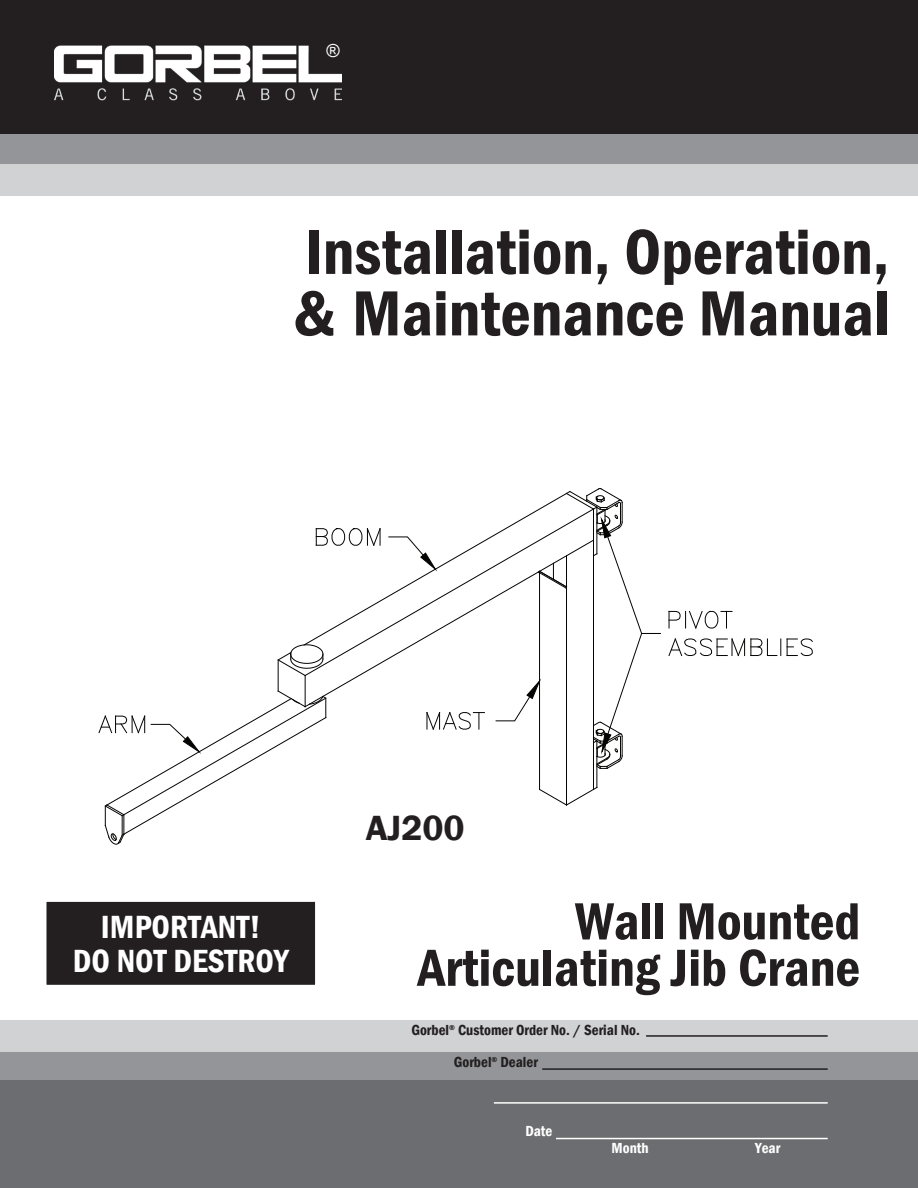
<style>
.page{position:relative;width:918px;height:1188px;background:#fff}
.page>*{position:absolute;margin:0;border:0;box-sizing:border-box;transform-origin:0 0}
.t1{font:600 condensed 66px/61.5px "Franklin Gothic";color:#231f20}
.t2{font:600 condensed 54px/46.5px "Franklin Gothic";color:#231f20;text-align:right}
.t3{font:600 36px "Franklin Gothic";color:#231f20}
.t4{font:600 condensed 33px/34.5px "Franklin Gothic";color:#fff;text-align:center}
.t5{font:18px "Arial";color:#fff}
.t6{font:600 condensed 15px "Franklin Gothic";color:#231f20}
.t7{font:600 condensed 15px "Franklin Gothic";color:#fff}
</style>
<div class="page">
<svg style="left:668px;top:611px;width:64px;height:18px"></svg>
<svg style="left:668px;top:638px;width:145px;height:18px"></svg>
<svg style="left:98px;top:488px;width:563px;height:357px"></svg>
<div style="left:46px;top:901px;width:270px;height:84px;background:#231f20"></div>
<div style="left:46px;top:901px;width:270px;height:85px;border:1px solid #fff"></div>
<div style="left:0;top:0;width:918px;height:136px;background:#231f20"></div>
<img style="left:54px;top:45px;width:287px;height:56px">
<div style="left:0;top:134px;width:918px;height:31px;background:#939598"></div>
<div style="left:0;top:164px;width:918px;height:32px;background:#d1d2d4"></div>
<div style="left:0;top:1051px;width:918px;height:31px;background:#939598"></div>
<div style="left:0;top:1021px;width:918px;height:31px;background:#d1d2d4"></div>
<div style="left:0;top:1080px;width:918px;height:108px;background:#6c6d70"></div>
<hr style="left:542px;top:1068px;width:286px;height:2px;background:#231f20">
<hr style="left:494px;top:1102px;width:334px;height:2px;background:#fff">
<hr style="left:556px;top:1138px;width:272px;height:1px;background:#fff">
<hr style="left:646px;top:1035px;width:182px;height:2px;background:#231f20">
<div style="left:325px;top:43px;width:20px;height:17px;background:#231f20"></div>
<p class="t5" style="left:327px;top:39px;width:15px">®</p>
<h1 class="t1" style="left:292px;top:220px;width:599px">Installation, Operation, &amp; Maintenance Manual</h1>
<h3 class="t4" style="left:73px;top:909px;width:217px">IMPORTANT!<br>DO NOT DESTROY</h3>
<h3 class="t3" style="left:366px;top:806px;width:100px">AJ200</h3>
<h2 class="t2" style="left:418px;top:897px;width:444px">Wall Mounted<br>Articulating Jib Crane</h2>
<p class="t6" style="left:411px;top:1020px;width:230px">Gorbel<sup>®</sup> Customer Order No. / Serial No.</p>
<p class="t6" style="left:454px;top:1052px;width:86px">Gorbel<sup>®</sup> Dealer</p>
<p class="t7" style="left:525px;top:1121px;width:29px">Date</p>
<p class="t7" style="left:612px;top:1138px;width:39px">Month</p>
<p class="t7" style="left:755px;top:1138px;width:27px">Year</p>
</div>
